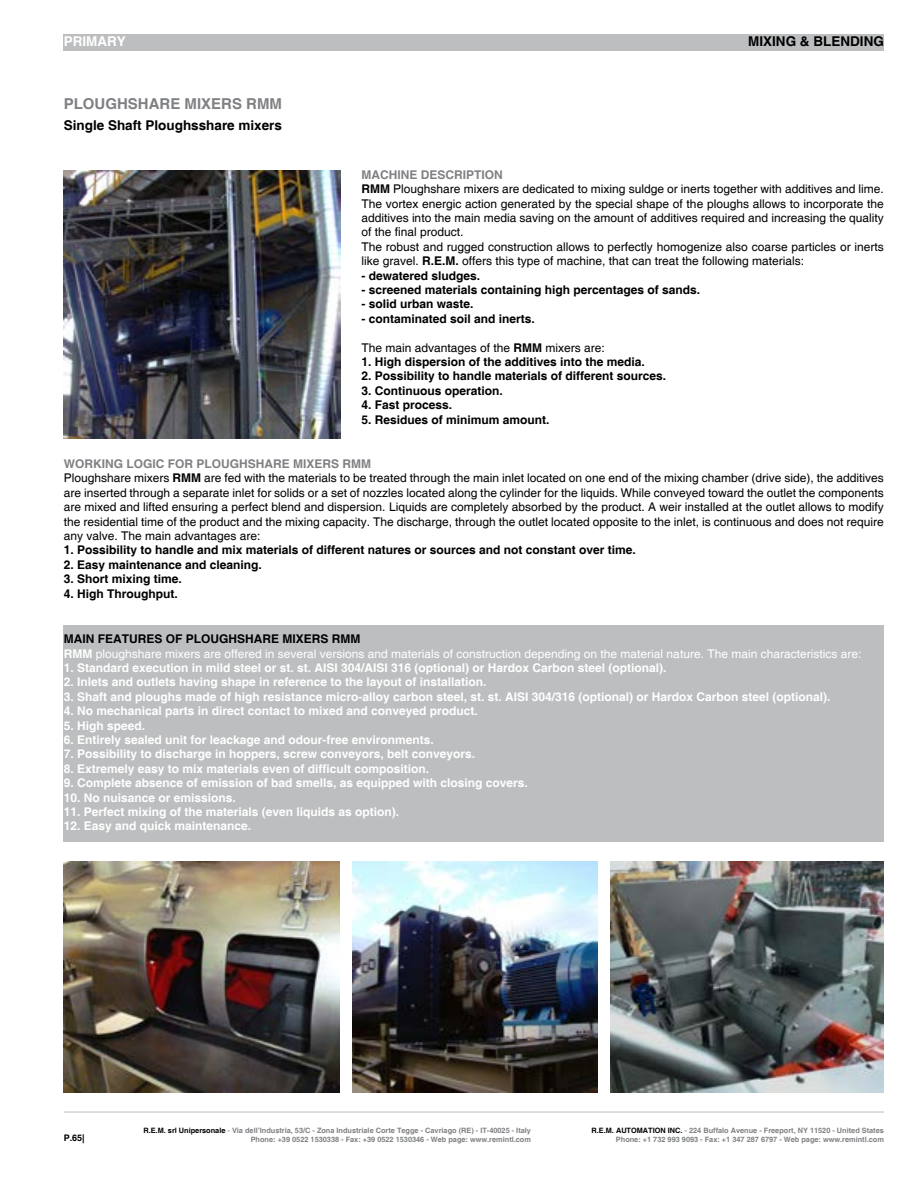
<style>
.page{position:relative;width:918px;height:1188px;background:#fff}
.page>*{position:absolute;margin:0;border:0;box-sizing:border-box;transform-origin:0 0}
.t1{font:700 15px "Helvetica";color:#7e8083}
.t2{font:700 13.5px "Helvetica";color:#000}
.t3{font:700 13.5px "Helvetica";color:#fff}
.t4{font:12px/14.4px "Helvetica";color:#000}
.t5{font:700 12px "Helvetica";color:#fff}
.t6{font:700 12px "Helvetica";color:#000}
.t7{font:12px/14.4px "Helvetica";color:#fff}
.t8{font:700 9px "Helvetica";color:#000}
.t9{font:700 7.35px/8.9px "Helvetica";color:#7e8083;text-align:right}
.s1{font-weight:700;color:#7e8083}
.s2{font-weight:700}
.s3{font-weight:700;color:#000}
.s4{color:#000}
.s5{color:#939598}
</style>
<div class="page">
<div style="left:64px;top:34px;width:820px;height:17px;background:#bcbec0"></div>
<hr style="left:64px;top:1112px;width:820px;height:1px;background:#bcbec0">
<div style="left:64px;top:625px;width:820px;height:217px;background:#bcbec0"></div>
<img style="left:64px;top:170px;width:276px;height:268px">
<img style="left:353px;top:861px;width:245px;height:232px">
<img style="left:64px;top:861px;width:276px;height:232px">
<img style="left:610px;top:861px;width:274px;height:232px">
<p class="t3" style="left:64px;top:33px;width:64px">PRIMARY</p>
<p class="t1" style="left:64px;top:94px;width:220px">PLOUGHSHARE MIXERS RMM</p>
<p class="t2" style="left:64px;top:117px;width:220px">Single Shaft Ploughsshare mixers</p>
<p class="t2" style="left:748px;top:33px;width:137px">MIXING &amp; BLENDING</p>
<p class="t4" style="left:361px;top:168px;width:524px"><span class="s1">MACHINE DESCRIPTION<br></span><span class="s2">RMM</span> Ploughshare mixers are dedicated to mixing suldge or inerts together with additives and lime.<br>The vortex energic action generated by the special shape of the ploughs allows to incorporate the additives into the main media saving on the amount of additives required and increasing the quality of the final product.<br>The robust and rugged construction allows to perfectly homogenize also coarse particles or inerts like gravel. <span class="s2">R.E.M.</span> offers this type of machine, that can treat the following materials:</p>
<p class="t6" style="left:361px;top:268px;width:120px">- dewatered sludges.</p>
<p class="t6" style="left:361px;top:282px;width:340px">- screened materials containing high percentages of sands.</p>
<p class="t6" style="left:361px;top:297px;width:114px">- solid urban waste.</p>
<p class="t6" style="left:361px;top:311px;width:175px">- contaminated soil and inerts.</p>
<p class="t4" style="left:361px;top:341px;width:245px">The main advantages of the <span class="s2">RMM</span> mixers are:</p>
<p class="t6" style="left:361px;top:354px;width:285px">1. High dispersion of the additives into the media.</p>
<p class="t6" style="left:361px;top:369px;width:306px">2. Possibility to handle materials of different sources.</p>
<p class="t6" style="left:361px;top:383px;width:143px">3. Continuous operation.</p>
<p class="t6" style="left:361px;top:398px;width:92px">4. Fast process.</p>
<p class="t6" style="left:361px;top:412px;width:190px">5. Residues of minimum amount.</p>
<p class="t4" style="left:64px;top:457px;width:822px"><span class="s1">WORKING LOGIC FOR PLOUGHSHARE MIXERS RMM<br></span>Ploughshare mixers <span class="s2">RMM</span> are fed with the materials to be treated through the main inlet located on one end of the mixing chamber (drive side), the additives are inserted through a separate inlet for solids or a set of nozzles located along the cylinder for the liquids. While conveyed toward the outlet the components are mixed and lifted ensuring a perfect blend and dispersion. Liquids are completely absorbed by the product. A weir installed at the outlet allows to modify the residential time of the product and the mixing capacity. The discharge, through the outlet located opposite to the inlet, is continuous and does not require any valve. The main advantages are:</p>
<p class="t6" style="left:64px;top:543px;width:574px">1. Possibility to handle and mix materials of different natures or sources and not constant over time.</p>
<p class="t6" style="left:64px;top:557px;width:200px">2. Easy maintenance and cleaning.</p>
<p class="t6" style="left:64px;top:572px;width:120px">3. Short mixing time.</p>
<p class="t6" style="left:64px;top:586px;width:115px">4. High Throughput.</p>
<p class="t7" style="left:64px;top:632px;width:799px"><span class="s3">MAIN FEATURES OF PLOUGHSHARE MIXERS RMM<br></span><span class="s2">RMM</span> ploughshare mixers are offered in several versions and materials of construction depending on the material nature. The main characteristics are:</p>
<p class="t5" style="left:64px;top:660px;width:604px">1. Standard execution in mild steel or st. st. AISI 304/AISI 316 (optional) or Hardox Carbon steel (optional).</p>
<p class="t5" style="left:64px;top:675px;width:424px">2. Inlets and outlets having shape in reference to the layout of installation.</p>
<p class="t5" style="left:64px;top:689px;width:768px">3. Shaft and ploughs made of high resistance micro-alloy carbon steel, st. st. AISI 304/316 (optional) or Hardox Carbon steel (optional).</p>
<p class="t5" style="left:64px;top:704px;width:416px">4. No mechanical parts in direct contact to mixed and conveyed product.</p>
<p class="t5" style="left:64px;top:718px;width:83px">5. High speed.</p>
<p class="t5" style="left:64px;top:732px;width:372px">6. Entirely sealed unit for leackage and odour-free environments.</p>
<p class="t5" style="left:64px;top:747px;width:413px">7. Possibility to discharge in hoppers, screw conveyors, belt conveyors.</p>
<p class="t5" style="left:64px;top:761px;width:367px">8. Extremely easy to mix materials even of difficult composition.</p>
<p class="t5" style="left:64px;top:776px;width:466px">9. Complete absence of emission of bad smells, as equipped with closing covers.</p>
<p class="t5" style="left:64px;top:790px;width:174px">10. No nuisance or emissions.</p>
<p class="t5" style="left:64px;top:804px;width:337px">11. Perfect mixing of the materials (even liquids as option).</p>
<p class="t5" style="left:64px;top:819px;width:189px">12. Easy and quick maintenance.</p>
<p class="t8" style="left:64px;top:1133px;width:23px">P.65|</p>
<p class="t9" style="left:143px;top:1126px;width:389px"><span class="s4">R.E.M. srl Unipersonale</span> <span class="s5">-</span> Via dell’Industria, 53/C - Zona Industriale Corte Tegge - Cavriago (RE) - IT-40025 - Italy<br>Phone: +39 0522 1530338 - Fax: +39 0522 1530346 - Web page: www.remintl.com</p>
<p class="t9" style="left:592px;top:1126px;width:294px"><span class="s4">R.E.M. AUTOMATION INC.</span> <span class="s5">-</span> 224 Buffalo Avenue - Freeport, NY 11520 - United States<br>Phone: +1 732 993 9093 - Fax: +1 347 287 6797 - Web page: www.remintl.com</p>
</div>
